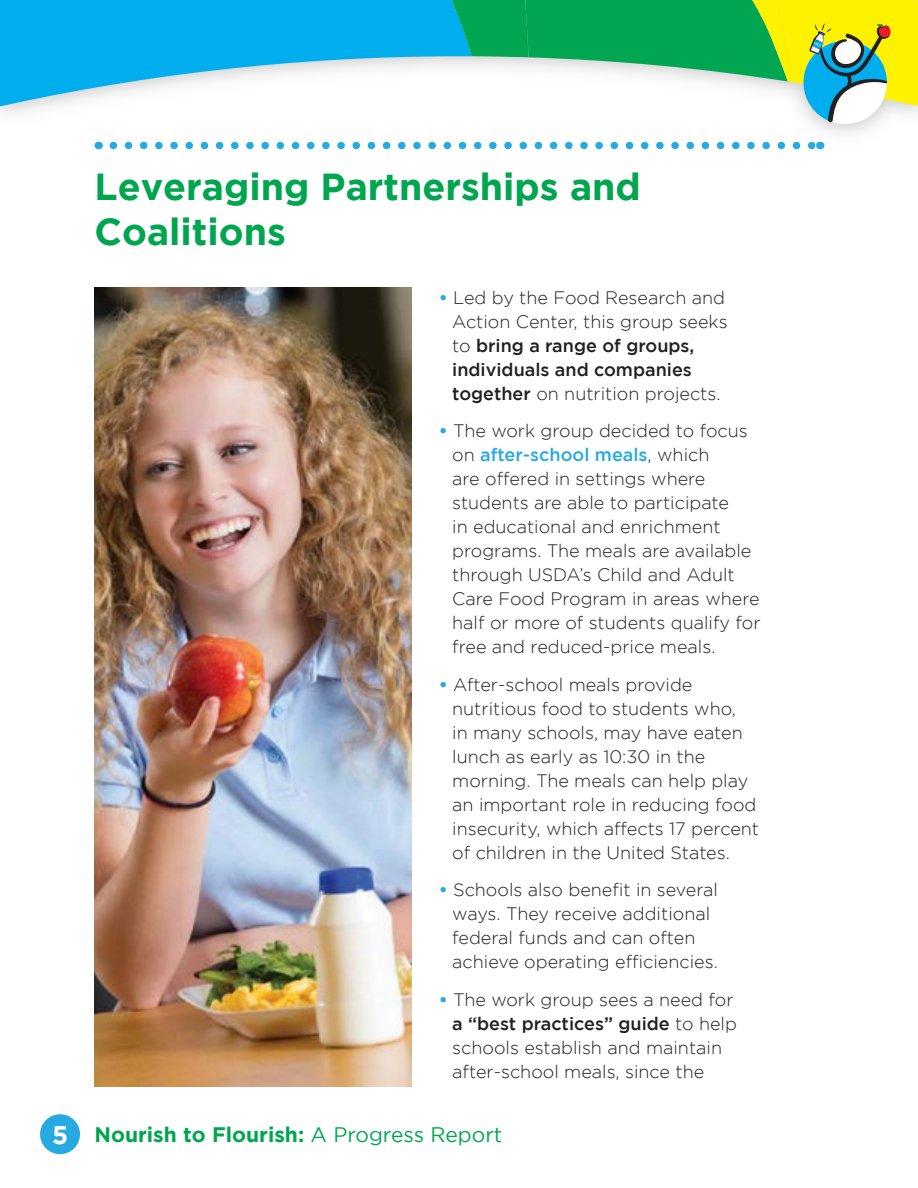
<style>
.page{position:relative;width:918px;height:1188px;background:#fff}
.page>*{position:absolute;margin:0;border:0;box-sizing:border-box;transform-origin:0 0}
.t1{font:700 37.5px/45px "Gotham";color:#00a64f}
.t2{font:700 21px "Gotham";color:#00a64f}
.t3{font:300 18px/24px "Gotham";color:#221f20}
.s1{font-weight:700;color:#27aae1}
.s2{font-weight:500}
.s3{font-weight:500;color:#27aae1}
.s4{font-size:25.5px;color:#fff}
.s5{font-weight:400}
</style>
<div class="page">
<svg style="left:1px;top:0;width:450px;height:110px;fill:#00aded"></svg>
<svg style="left:451px;top:0;width:467px;height:122px"></svg>
<div style="left:40px;top:1114px;width:40px;height:40px;background:#27aae1;border-radius:50%"></div>
<svg style="left:113px;top:142px;width:699px;height:7px"></svg>
<img style="left:94px;top:287px;width:317px;height:799px">
<h1 class="t1" style="left:94px;top:163px;width:548px">Leveraging Partnerships and<br>Coalitions</h1>
<p class="t3" style="left:452px;top:285px;width:277px;text-indent:-14px"><span class="s1">•</span> Led by the Food Research and<br>Action Center, this group seeks to <span class="s2">bring a range of groups, individuals and companies together</span> on nutrition projects.</p>
<p class="t3" style="left:452px;top:419px;width:310px;text-indent:-14px"><span class="s1">•</span> The work group decided to focus on <span class="s3">after-school meals</span>, which<br>are offered in settings where students are able to participate<br>in educational and enrichment programs. The meals are available through USDA’s Child and Adult<br>Care Food Program in areas where half or more of students qualify for free and reduced-price meals.</p>
<p class="t3" style="left:452px;top:672px;width:308px;text-indent:-14px"><span class="s1">•</span> After-school meals provide nutritious food to students who,<br>in many schools, may have eaten lunch as early as 10:30 in the morning. The meals can help play an important role in reducing food insecurity, which affects 17 percent of children in the United States.</p>
<p class="t3" style="left:452px;top:878px;width:267px;text-indent:-14px"><span class="s1">•</span> Schools also benefit in several ways. They receive additional federal funds and can often achieve operating efficiencies.</p>
<p class="t3" style="left:452px;top:987px;width:286px;text-indent:-14px"><span class="s1">•</span> The work group sees a need for <span class="s2">a “best practices” guide</span> to help schools establish and maintain after-school meals, since the</p>
<p class="t2" style="left:52px;top:1123px;width:452px"><span class="s4">5</span> Nourish to Flourish: <span class="s5">A Progress Report</span></p>
</div>
